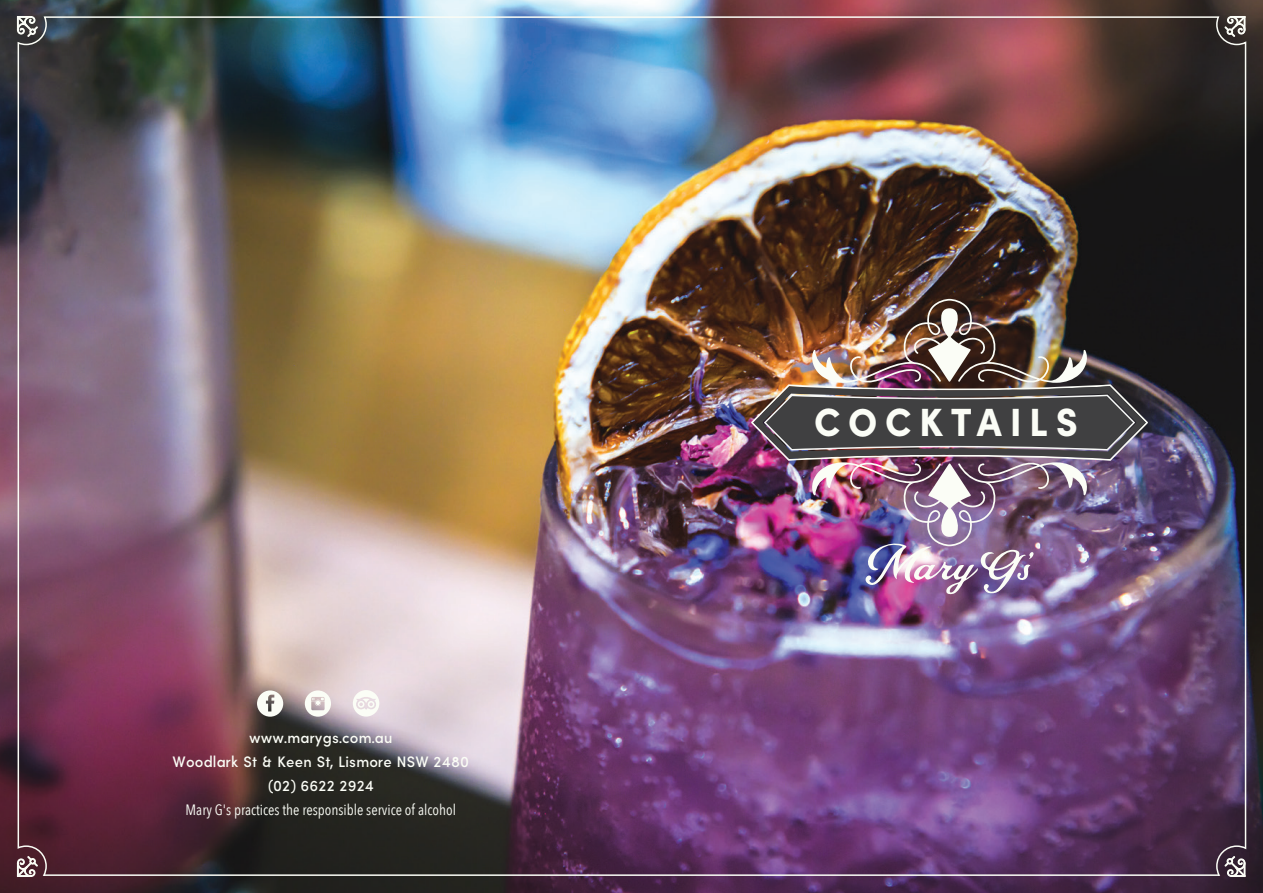
<style>
.page{position:relative;width:1263px;height:893px;background:#fff}
.page>*{position:absolute;margin:0;border:0;box-sizing:border-box;transform-origin:0 0}
.t1{font:900 38.85px "Brutel";letter-spacing:.18em;color:#fbfdf6}
.t2{font:600 15px/24px "Brutel";letter-spacing:.01em;color:#fbfdf6;text-align:center}
.t3{font:15px "Avenir Next Condensed";color:#fbfdf6}
</style>
<div class="page">
<img style="left:0;top:0;width:1263px;height:893px">
<img style="left:17px;top:16px;width:1230px;height:861px">
<svg style="left:17px;top:16px;width:21px;height:21px"></svg>
<svg style="left:1224px;top:16px;width:21px;height:21px"></svg>
<svg style="left:1224px;top:856px;width:21px;height:21px"></svg>
<svg style="left:17px;top:856px;width:21px;height:21px"></svg>
<img style="left:751px;top:299px;width:397px;height:295px">
<svg style="left:353px;top:690px;width:26px;height:27px"></svg>
<svg style="left:257px;top:690px;width:26px;height:27px"></svg>
<svg style="left:305px;top:690px;width:26px;height:27px"></svg>
<p class="t2" style="left:173px;top:727px;width:298px">www.marygs.com.au<br>Woodlark St &amp; Keen St, Lismore NSW 2480 (02) 6622 2924</p>
<p class="t3" style="left:186px;top:797px;width:272px">Mary G's practices the responsible service of alcohol</p>
<h1 class="t1" style="left:814px;top:401px;width:266px">COCKTAILS</h1>
</div>
